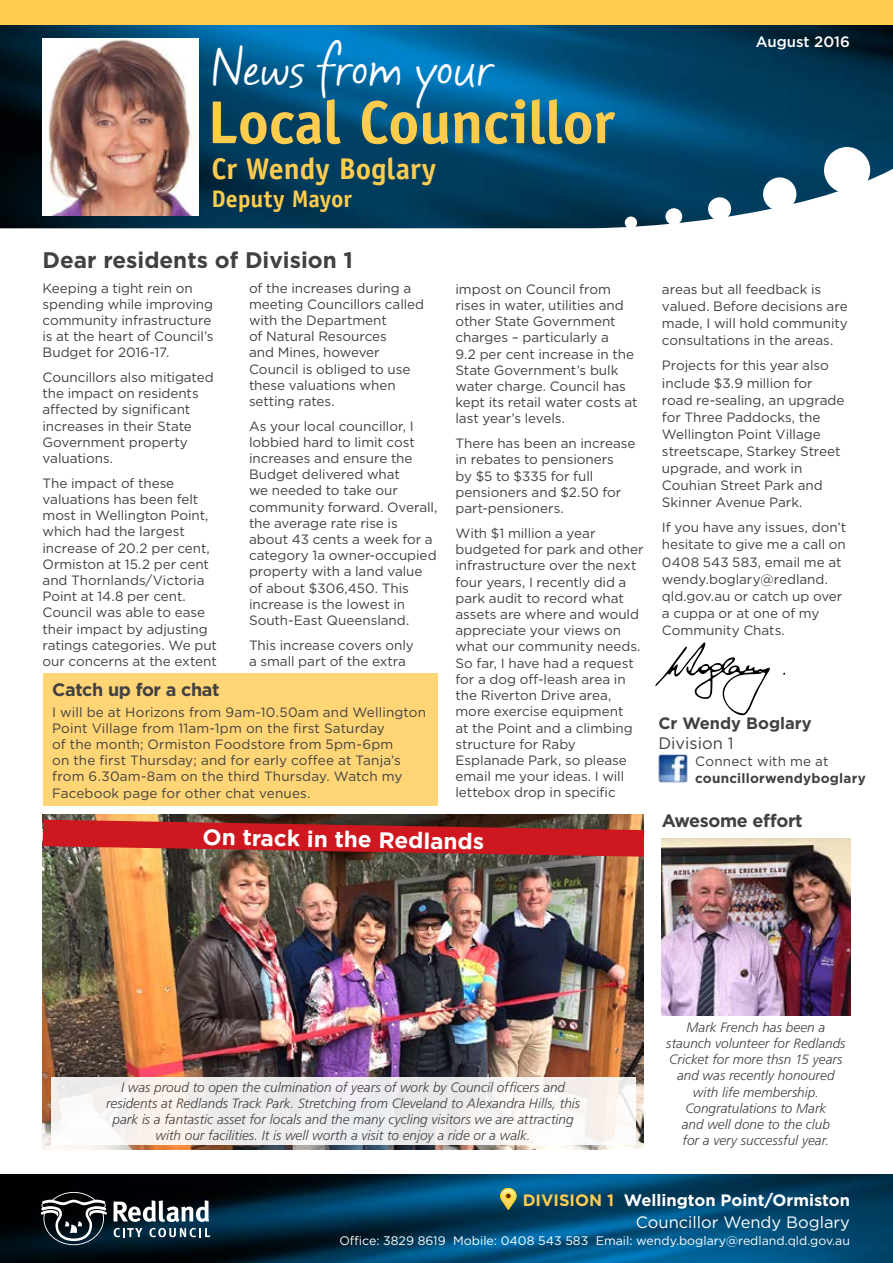
<style>
.page{position:relative;width:893px;height:1263px;background:#fff}
.page>*{position:absolute;margin:0;border:0;box-sizing:border-box;transform-origin:0 0}
.t1{font:700 60.75px "Officina Sans";letter-spacing:-.01em;color:#ffcc4e}
.t2{font:49.8px "Mayfield";letter-spacing:-.015em;color:#fff}
.t3{font:700 30px "Officina Sans";letter-spacing:-.005em;color:#ffcc4e}
.t4{font:700 24px "Officina Sans";letter-spacing:-.005em;color:#ffcc4e}
.t5{font:700 22.5px "Gotham";color:#414042}
.t6{font:700 22.5px "Gotham";color:#fff}
.t7{font:700 18px "Gotham";letter-spacing:-.02em;color:#414042}
.t8{font:700 16.5px/21.9px "Gotham";color:#fff;text-align:right}
.t9{font:700 16.5px "Gotham";color:#414042}
.t10{font:16.5px "Gotham";color:#414042}
.t11{font:500 15px "Gotham";color:#fff}
.t12{font:13.5px/16.2px "Gotham";letter-spacing:-.005em;color:#414042}
.t13{font:italic 300 13.5px/16.2px "Frutiger LT";color:#414042;text-align:center}
.t14{font:700 13.5px "Gotham";letter-spacing:.015em;color:#414042}
.t15{font:13.5px "Gotham";letter-spacing:.015em;color:#414042}
.t16{font:12.3px "Gotham";color:#fff}
.s1{color:#ffcc4e}
.s2{font-weight:400}
</style>
<div class="page">
<img style="left:0;top:1174px;width:893px;height:89px">
<img style="left:0;top:25px;width:893px;height:115px">
<svg style="left:0;top:140px;width:893px;height:89px;background:#1a4c68"></svg>
<svg style="left:762px;top:177px;width:35px;height:34px"></svg>
<svg style="left:823px;top:146px;width:48px;height:48px"></svg>
<div style="left:625px;top:216px;width:12px;height:13px;background:#fff;border-radius:50%"></div>
<div style="left:665px;top:208px;width:17px;height:17px;background:#fff;border-radius:50%"></div>
<div style="left:708px;top:197px;width:23px;height:24px;background:#fff;border-radius:50%"></div>
<div style="left:0;top:0;width:893px;height:25px;background:#ffcc4e"></div>
<svg style="left:114px;top:1200px;width:95px;height:22px"></svg>
<svg style="left:149px;top:1228px;width:61px;height:9px"></svg>
<svg style="left:114px;top:1228px;width:28px;height:9px"></svg>
<svg style="left:41px;top:1192px;width:66px;height:53px;background:#3b4247"></svg>
<img style="left:43px;top:39px;width:155px;height:176px">
<svg style="left:501px;top:1188px;width:15px;height:21px"></svg>
<img style="left:43px;top:815px;width:601px;height:335px">
<img style="left:662px;top:838px;width:188px;height:177px">
<div style="left:51px;top:1077px;width:584px;height:67px;background:linear-gradient(to right,#f2efed,#f3f1f1)"></div>
<svg style="left:655px;top:642px;width:115px;height:74px"></svg>
<img style="left:659px;top:754px;width:28px;height:29px">
<svg style="left:43px;top:820px;width:601px;height:37px;background:#b02827"></svg>
<div style="left:43px;top:673px;width:394px;height:132px;background:#ffd575"></div>
<h2 class="t2" style="left:212px;top:34px;width:283px">News from your</h2>
<h1 class="t1" style="left:207px;top:85px;width:409px">Local Councillor</h1>
<h3 class="t3" style="left:212px;top:150px;width:226px">Cr Wendy Boglary</h3>
<h3 class="t4" style="left:212px;top:184px;width:142px">Deputy Mayor</h3>
<h3 class="t5" style="left:43px;top:245px;width:312px">Dear residents of Division 1</h3>
<p class="t12" style="left:43px;top:279px;width:173px">Keeping a tight rein on spending while improving community infrastructure is at the heart of Council’s<br>Budget for 2016-17.</p>
<p class="t12" style="left:43px;top:369px;width:173px">Councillors also mitigated the impact on residents affected by significant increases in their State<br>Government property valuations.</p>
<p class="t12" style="left:43px;top:475px;width:176px">The impact of these valuations has been felt most in Wellington Point, which had the largest increase of 20.2 per cent,<br>Ormiston at 15.2 per cent and Thornlands/Victoria<br>Point at 14.8 per cent.<br>Council was able to ease their impact by adjusting ratings categories. We put our concerns at the extent</p>
<p class="t12" style="left:249px;top:279px;width:177px">of the increases during a meeting Councillors called with the Department<br>of Natural Resources<br>and Mines, however<br>Council is obliged to use these valuations when setting rates.</p>
<p class="t12" style="left:249px;top:417px;width:190px">As your local councillor, I lobbied hard to limit cost increases and ensure the<br>Budget delivered what<br>we needed to take our community forward. Overall, the average rate rise is about 43 cents a week for a category 1a owner-occupied property with a land value of about $306,450. This increase is the lowest in<br>South-East Queensland.</p>
<p class="t12" style="left:249px;top:637px;width:166px">This increase covers only a small part of the extra</p>
<h3 class="t7" style="left:52px;top:678px;width:169px">Catch up for a chat</h3>
<p class="t12" style="left:52px;top:703px;width:375px">I will be at Horizons from 9am-10.50am and Wellington Point Village from 11am-1pm on the first Saturday<br>of the month; Ormiston Foodstore from 5pm-6pm<br>on the first Thursday; and for early coffee at Tanja’s from 6.30am-8am on the third Thursday. Watch my Facebook page for other chat venues.</p>
<p class="t12" style="left:455px;top:280px;width:184px">impost on Council from rises in water, utilities and other State Government charges – particularly a<br>9.2 per cent increase in the<br>State Government’s bulk water charge. Council has kept its retail water costs at last year’s levels.</p>
<p class="t12" style="left:455px;top:435px;width:181px">There has been an increase in rebates to pensioners<br>by $5 to $335 for full pensioners and $2.50 for part-pensioners.</p>
<p class="t12" style="left:455px;top:525px;width:190px">With $1 million a year budgeted for park and other infrastructure over the next four years, I recently did a park audit to record what assets are where and would appreciate your views on what our community needs.<br>So far, I have had a request for a dog off-leash area in the Riverton Drive area, more exercise equipment<br>at the Point and a climbing structure for Raby<br>Esplanade Park, so please email me your ideas. I will lettebox drop in specific</p>
<h3 class="t6" style="left:203px;top:822px;width:283px;rotate:1deg">On track in the Redlands</h3>
<p class="t11" style="left:756px;top:32px;width:96px">August 2016</p>
<p class="t12" style="left:662px;top:280px;width:187px;line-height:17.1px">areas but all feedback is valued. Before decisions are made, I will hold community consultations in the areas.</p>
<p class="t12" style="left:662px;top:357px;width:184px;line-height:17.1px">Projects for this year also include $3.9 million for road re-sealing, an upgrade for Three Paddocks, the<br>Wellington Point Village streetscape, Starkey Street upgrade, and work in<br>Couhian Street Park and<br>Skinner Avenue Park.</p>
<p class="t12" style="left:662px;top:519px;width:186px;line-height:17.1px">If you have any issues, don’t hesitate to give me a call on<br>0408 543 583, email me at wendy.boglary@redland. qld.gov.au or catch up over a cuppa or at one of my<br>Community Chats.</p>
<p class="t9" style="left:658px;top:712px;width:155px">Cr Wendy Boglary</p>
<p class="t10" style="left:658px;top:732px;width:77px">Division 1</p>
<p class="t15" style="left:695px;top:753px;width:135px">Connect with me at</p>
<p class="t14" style="left:695px;top:769px;width:172px">councillorwendyboglary</p>
<h3 class="t7" style="left:662px;top:808px;width:143px">Awesome effort</h3>
<p class="t13" style="left:106px;top:1079px;width:475px">I was proud to open the culmination of years of work by Council officers and residents at Redlands Track Park. Stretching from Cleveland to Alexandra Hills, this park is a fantastic asset for locals and the many cycling visitors we are attracting with our facilities. It is well worth a visit to enjoy a ride or a walk.</p>
<p class="t13" style="left:666px;top:1019px;width:181px">Mark French has been a staunch volunteer for Redlands<br>Cricket for more thsn 15 years and was recently honoured with life membership.<br>Congratulations to Mark<br>and well done to the club<br>for a very successful year.</p>
<p class="t8" style="left:523px;top:1189px;width:329px"><span class="s1">DIVISION 1</span> Wellington Point/Ormiston<br><span class="s2">Councillor Wendy Boglary</span></p>
<p class="t16" style="left:339px;top:1233px;width:512px">Office: 3829 8619 Mobile: 0408 543 583 Email: wendy.boglary@redland.qld.gov.au</p>
</div>
